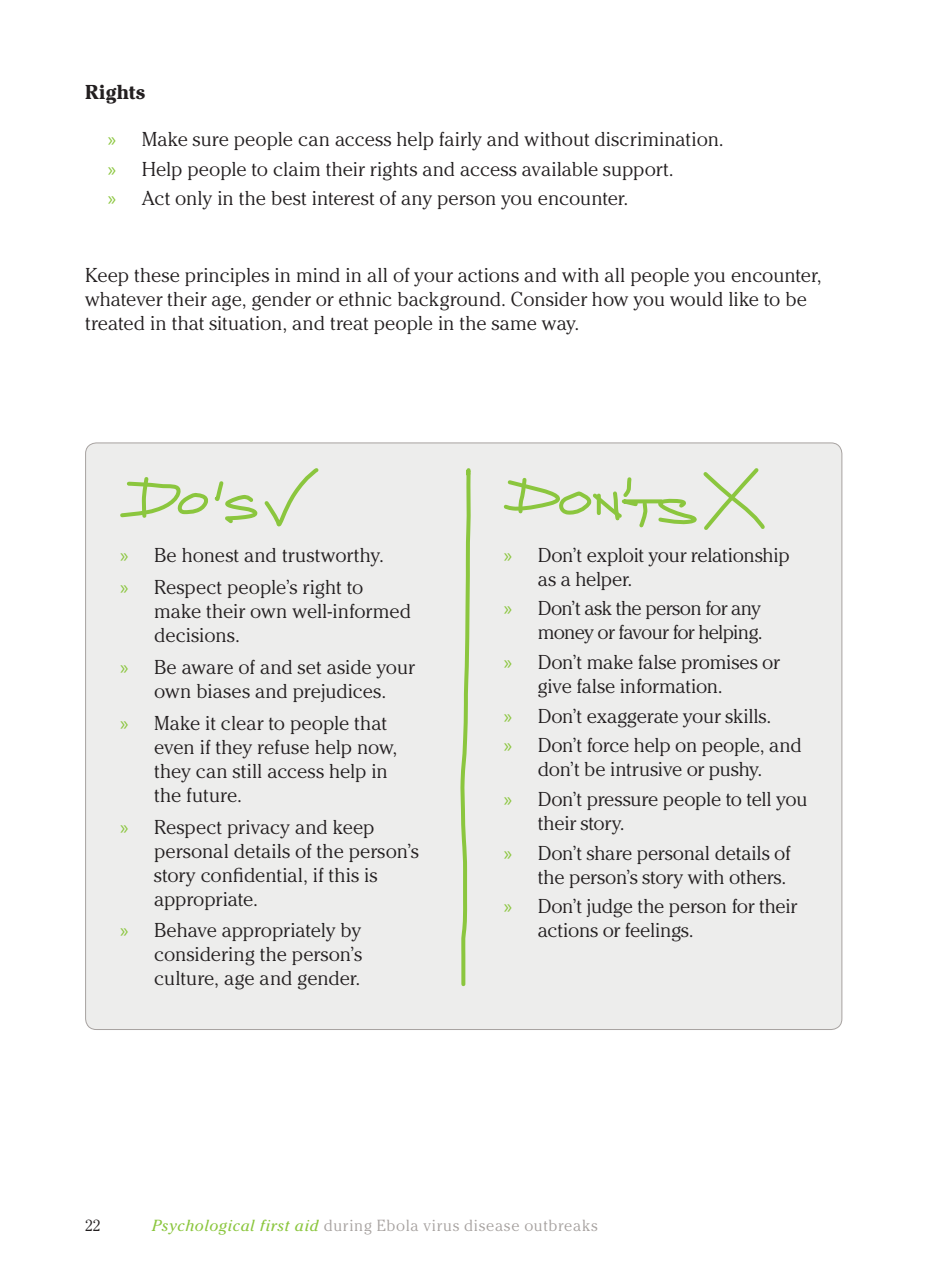
<style>
.page{position:relative;width:936px;height:1276px;background:#fff}
.page>*{position:absolute;margin:0;border:0;box-sizing:border-box;transform-origin:0 0}
.t1{font:300 20px/24px "Cheltenham Std";letter-spacing:-.005em;color:#231f20}
.t2{font:300 20px/24px "Cheltenham Std";letter-spacing:-.035em;color:#231f20;text-align:right}
.t3{font:700 20px "Cheltenham Std";letter-spacing:.01em;color:#231f20}
.t4{font:300 16px "Cheltenham Std";letter-spacing:.045em;color:#a7a2a0}
.t5{font:300 16px "Cheltenham Std";color:#231f20}
.s1{font-family:"Myriad Pro";font-weight:400;color:#8bc63e}
.s2{font-weight:400;font-style:italic;color:#8bc63e}
</style>
<div class="page">
<div style="left:86px;top:443px;width:755px;height:586px;background:#ededec;border-radius:11px"></div>
<svg style="left:120px;top:468px;width:199px;height:59px"></svg>
<svg style="left:460px;top:468px;width:11px;height:519px"></svg>
<svg style="left:503px;top:468px;width:262px;height:62px"></svg>
<p class="t3" style="left:85px;top:80px;width:61px">Rights</p>
<p class="t1" style="left:108px;top:124px;width:617px;line-height:29.6px"><span class="s1">»</span> Make sure people can access help fairly and without discrimination. <span class="s1">»</span> Help people to claim their rights and access available support.<br><span class="s1">»</span> Act only in the best interest of any person you encounter.</p>
<p class="t1" style="left:85px;top:262px;width:738px">Keep these principles in mind in all of your actions and with all people you encounter, whatever their age, gender or ethnic background. Consider how you would like to be treated in that situation, and treat people in the same way.</p>
<p class="t1" style="left:120px;top:538px;width:265px;line-height:32px"><span class="s1">»</span> Be honest and trustworthy. <span class="s1">»</span> Respect people’s right to</p>
<p class="t1" style="left:154px;top:598px;width:258px">make their own well-informed decisions.</p>
<p class="t1" style="left:120px;top:654px;width:296px;text-align:center"><span class="s1">»</span> Be aware of and set aside your own biases and prejudices.</p>
<p class="t1" style="left:154px;top:710px;width:245px;text-indent:-34px"><span class="s1">»</span> Make it clear to people that even if they refuse help now, they can still access help in the future.</p>
<p class="t1" style="left:154px;top:814px;width:266px;text-indent:-34px"><span class="s1">»</span> Respect privacy and keep personal details of the person’s story confidential, if this is appropriate.</p>
<p class="t1" style="left:154px;top:918px;width:209px;text-align:justify;text-indent:-34px"><span class="s1">»</span> Behave appropriately by considering the person’s culture, age and gender.</p>
<p class="t1" style="left:537px;top:542px;width:253px;text-indent:-34px"><span class="s1">»</span> Don’t exploit your relationship as a helper.</p>
<p class="t2" style="left:503px;top:596px;width:260px"><span class="s1">»</span> Don’t ask the person for any money or favour for helping.</p>
<p class="t1" style="left:537px;top:650px;width:243px;text-indent:-34px"><span class="s1">»</span> Don’t make false promises or give false information.</p>
<p class="t1" style="left:503px;top:701px;width:299px;line-height:29.6px"><span class="s1">»</span> Don’t exaggerate your skills.<br><span class="s1">»</span> Don’t force help on people, and</p>
<p class="t1" style="left:503px;top:754px;width:305px;line-height:29.6px;text-align:center">don’t be intrusive or pushy.<br><span class="s1">»</span> Don’t pressure people to tell you</p>
<p class="t1" style="left:503px;top:808px;width:288px;line-height:29.6px;text-indent:34px">their story.<br><span class="s1">»</span> Don’t share personal details of</p>
<p class="t1" style="left:503px;top:862px;width:295px;line-height:29.6px;text-indent:34px">the person’s story with others. <span class="s1">»</span> Don’t judge the person for their</p>
<p class="t1" style="left:537px;top:918px;width:157px">actions or feelings.</p>
<p class="t5" style="left:85px;top:1215px;width:17px">22</p>
<p class="t4" style="left:152px;top:1215px;width:447px"><span class="s2">Psychological first aid</span> during Ebola virus disease outbreaks</p>
</div>
